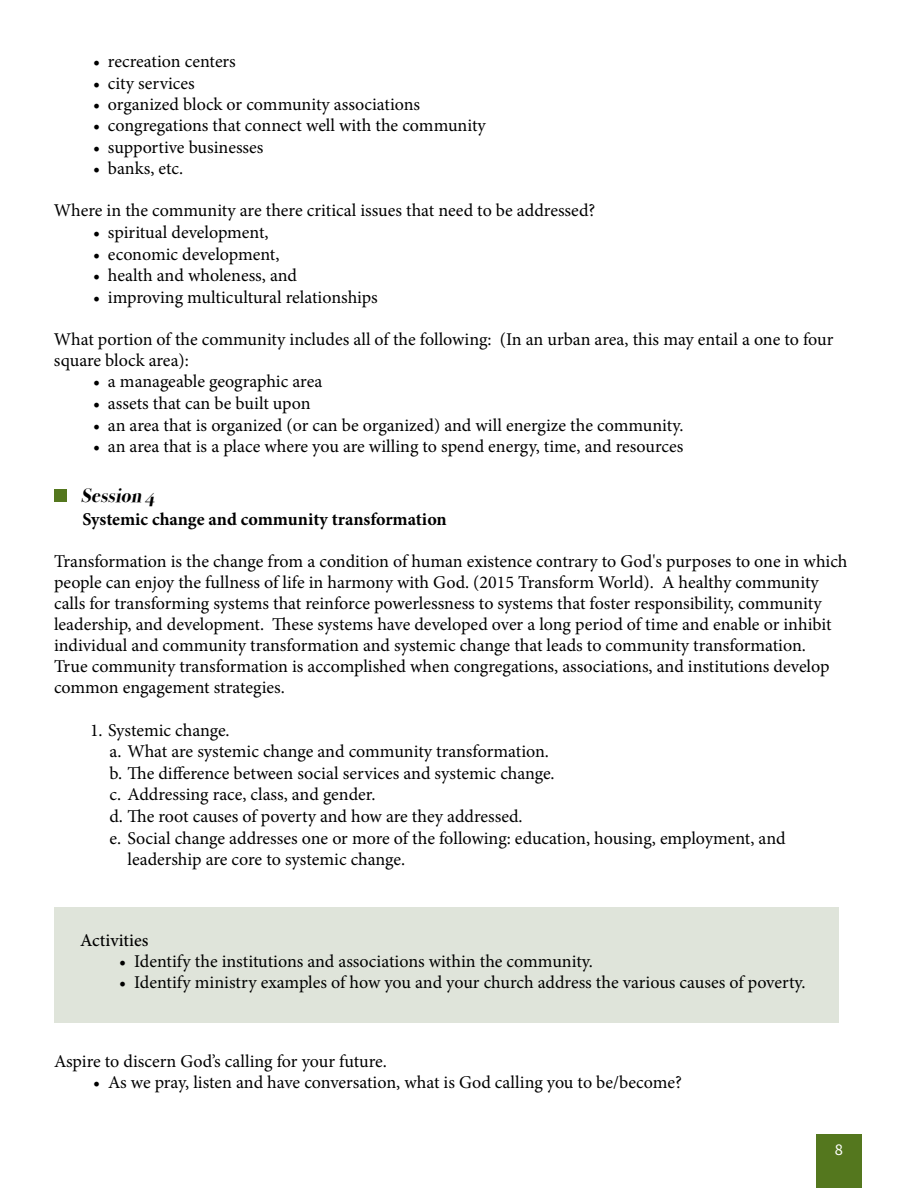
<style>
.page{position:relative;width:918px;height:1188px;background:#fff}
.page>*{position:absolute;margin:0;border:0;box-sizing:border-box;transform-origin:0 0}
.t1{font:italic 700 19.5px "Bodoni Svty Two OSITCTT";color:#000}
.t2{font:18px/21px "Minion Pro";color:#000}
.t3{font:700 18px "Minion Pro";letter-spacing:-.005em;color:#000}
.t4{font:500 18px "Minion Pro";color:#000}
.t5{font:16.5px "Source Sans Pro";color:#fff}
</style>
<div class="page">
<div style="left:816px;top:1134px;width:46px;height:54px;background:#54771e"></div>
<div style="left:54px;top:489px;width:13px;height:12px;background:#54771e"></div>
<div style="left:54px;top:907px;width:785px;height:115px;background:#dfe4da"></div>
<p class="t2" style="left:93px;top:51px;width:144px">• recreation centers</p>
<p class="t2" style="left:93px;top:73px;width:103px">• city services</p>
<p class="t2" style="left:93px;top:94px;width:329px">• organized block or community associations</p>
<p class="t2" style="left:93px;top:115px;width:394px">• congregations that connect well with the community</p>
<p class="t2" style="left:93px;top:137px;width:172px">• supportive businesses</p>
<p class="t2" style="left:93px;top:158px;width:92px">• banks, etc.</p>
<p class="t2" style="left:54px;top:200px;width:543px">Where in the community are there critical issues that need to be addressed?</p>
<p class="t2" style="left:93px;top:222px;width:177px">• spiritual development,</p>
<p class="t2" style="left:93px;top:244px;width:188px">• economic development,</p>
<p class="t2" style="left:93px;top:265px;width:206px">• health and wholeness, and</p>
<p class="t2" style="left:93px;top:287px;width:286px">• improving multicultural relationships</p>
<p class="t2" style="left:54px;top:329px;width:781px">What portion of the community includes all of the following: (In an urban area, this may entail a one to four square block area):</p>
<p class="t2" style="left:93px;top:371px;width:231px">• a manageable geographic area</p>
<p class="t2" style="left:93px;top:393px;width:219px">• assets that can be built upon</p>
<p class="t2" style="left:93px;top:415px;width:592px">• an area that is organized (or can be organized) and will energize the community.</p>
<p class="t2" style="left:93px;top:436px;width:592px">• an area that is a place where you are willing to spend energy, time, and resources</p>
<p class="t1" style="left:81px;top:484px;width:75px">Session 4</p>
<p class="t3" style="left:82px;top:506px;width:366px">Systemic change and community transformation</p>
<p class="t2" style="left:54px;top:551px;width:795px">Transformation is the change from a condition of human existence contrary to God's purposes to one in which people can enjoy the fullness of life in harmony with God. (2015 Transform World). A healthy community calls for transforming systems that reinforce powerlessness to systems that foster responsibility, community leadership, and development. These systems have developed over a long period of time and enable or inhibit individual and community transformation and systemic change that leads to community transformation.<br>True community transformation is accomplished when congregations, associations, and institutions develop common engagement strategies.</p>
<p class="t2" style="left:90px;top:719px;width:141px">1. Systemic change.</p>
<p class="t2" style="left:109px;top:741px;width:441px">a. What are systemic change and community transformation.</p>
<p class="t2" style="left:109px;top:763px;width:447px">b. The difference between social services and systemic change.</p>
<p class="t2" style="left:109px;top:784px;width:268px">c. Addressing race, class, and gender.</p>
<p class="t2" style="left:109px;top:806px;width:415px">d. The root causes of poverty and how are they addressed.</p>
<p class="t2" style="left:109px;top:827px;width:678px">e. Social change addresses one or more of the following: education, housing, employment, and</p>
<p class="t2" style="left:127px;top:849px;width:279px">leadership are core to systemic change.</p>
<p class="t4" style="left:80px;top:929px;width:70px">Activities</p>
<p class="t2" style="left:119px;top:951px;width:475px">• Identify the institutions and associations within the community.</p>
<p class="t2" style="left:119px;top:972px;width:688px">• Identify ministry examples of how you and your church address the various causes of poverty.</p>
<p class="t2" style="left:54px;top:1051px;width:334px">Aspire to discern God’s calling for your future.</p>
<p class="t2" style="left:93px;top:1072px;width:590px">• As we pray, listen and have conversation, what is God calling you to be/become?</p>
<p class="t5" style="left:835px;top:1138px;width:10px">8</p>
</div>
